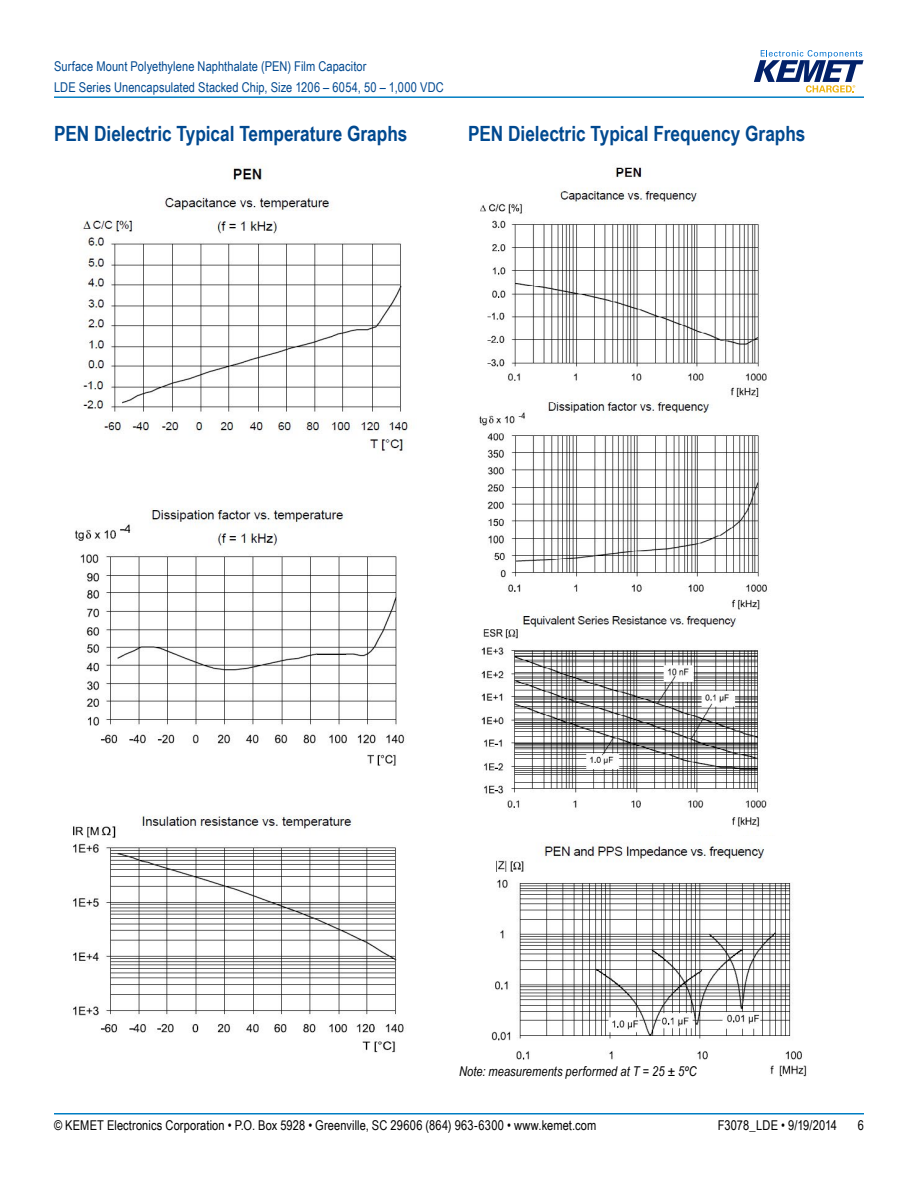
<style>
.page{position:relative;width:918px;height:1188px;background:#fff}
.page>*{position:absolute;margin:0;border:0;box-sizing:border-box;transform-origin:0 0}
.t1{font:700 21px "Arial Narrow";color:#004990}
.t2{font:13.5px/21px "Arial Narrow";letter-spacing:.005em;color:#004990}
.t3{font:13.5px "Arial Narrow";letter-spacing:.01em;color:#000}
.t4{font:italic 13.5px "Arial Narrow";letter-spacing:.005em;color:#000}
</style>
<div class="page">
<hr style="left:54px;top:1113px;width:810px;height:2px;background:#007dc3">
<hr style="left:54px;top:96px;width:810px;height:2px;background:#007dc3">
<svg style="left:754px;top:50px;width:110px;height:43px"></svg>
<img style="left:73px;top:166px;width:336px;height:887px">
<img style="left:479px;top:167px;width:288px;height:660px">
<img style="left:491px;top:842px;width:316px;height:235px">
<div style="left:459px;top:1066px;width:283px;height:28px;background:#fff"></div>
<p class="t2" style="left:54px;top:55px;width:391px">Surface Mount Polyethylene Naphthalate (PEN) Film Capacitor<br>LDE Series Unencapsulated Stacked Chip, Size 1206 – 6054, 50 – 1,000 VDC</p>
<h1 class="t1" style="left:54px;top:118px;width:355px">PEN Dielectric Typical Temperature Graphs</h1>
<h1 class="t1" style="left:468px;top:118px;width:339px">PEN Dielectric Typical Frequency Graphs</h1>
<p class="t4" style="left:459px;top:1062px;width:239px">Note: measurements performed at T = 25 ± 5ºC</p>
<p class="t3" style="left:54px;top:1116px;width:544px">© KEMET Electronics Corporation • P.O. Box 5928 • Greenville, SC 29606 (864) 963-6300 • www.kemet.com</p>
<p class="t3" style="left:718px;top:1116px;width:121px">F3078_LDE • 9/19/2014</p>
<p class="t3" style="left:858px;top:1116px;width:8px">6</p>
</div>
